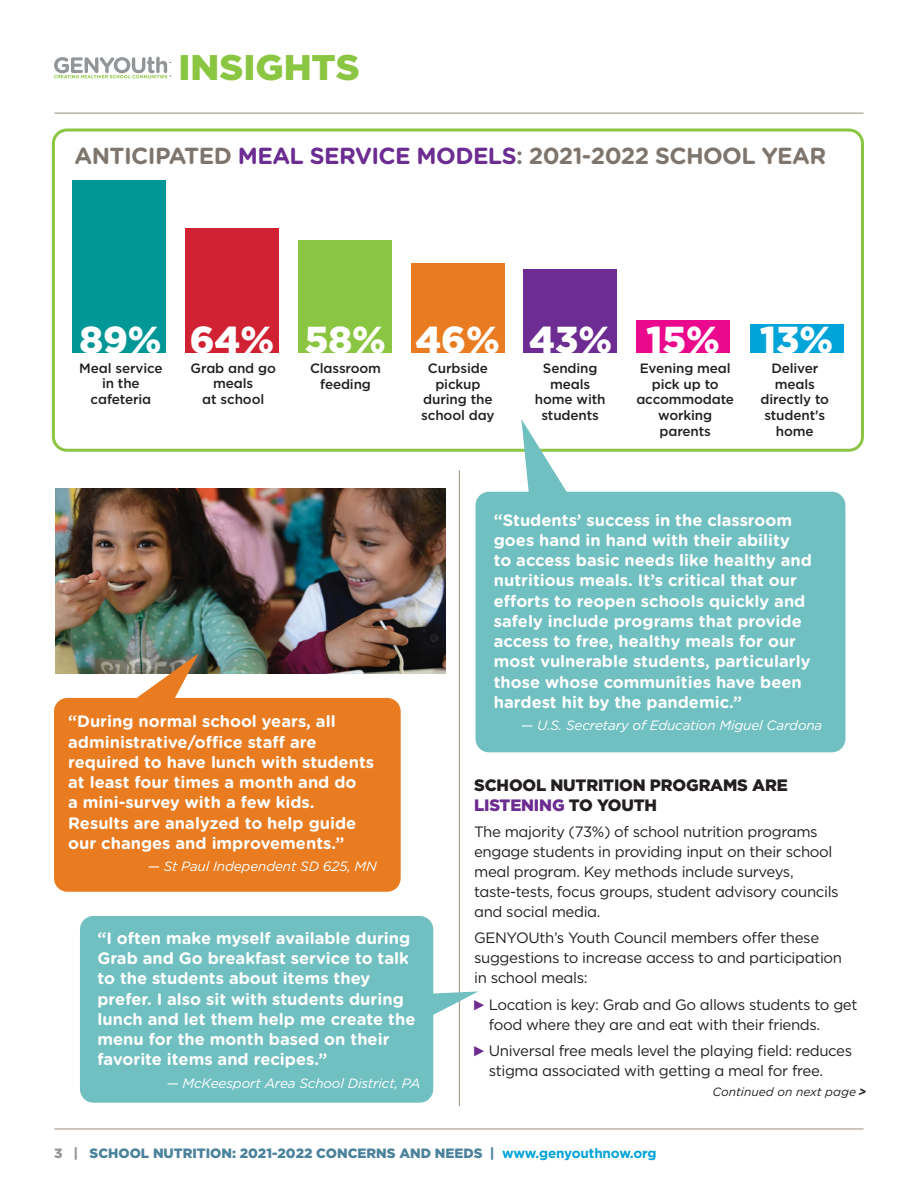
<style>
.page{position:relative;width:918px;height:1188px;background:#fff}
.page>*{position:absolute;margin:0;border:0;box-sizing:border-box;transform-origin:0 0}
.t1{font:900 37.5px "Gotham";color:#fff}
.t2{font:900 35.7px "Gotham";color:#8bc642}
.t3{font:700 23.25px "Gotham Rounded";letter-spacing:-.025em;color:#7e766e}
.t4{font:700 16.5px/20.2px "Gotham Rounded";color:#fff}
.t5{font:900 16.5px/20px "Gotham";letter-spacing:-.01em;color:#231f20}
.t6{font:15px/19.8px "Gotham";letter-spacing:-.025em;color:#231f20}
.t7{font:500 13.5px/15.8px "Gotham";letter-spacing:-.01em;color:#231f20;text-align:center}
.t8{font:italic 13.5px "Gotham";letter-spacing:-.01em;color:#fff}
.t9{font:900 13.5px "Gotham";color:#4b829b}
.t10{font:italic 12px "Gotham";color:#231f20}
.s1{color:#6c2c91}
.s2{font-weight:700}
.s3{color:#939598}
.s4{font-weight:700;color:#00a4d8}
</style>
<div class="page">
<hr style="left:55px;top:113px;width:808px;height:1px;background:#9a8e82">
<hr style="left:55px;top:1129px;width:808px;height:1px;background:#9a8e82">
<div style="left:52px;top:129px;width:812px;height:323px;border:3px solid #8bc642;border-radius:14px"></div>
<div style="left:73px;top:180px;width:93px;height:173px;background:#009796"></div>
<div style="left:185px;top:229px;width:94px;height:124px;background:#d12233"></div>
<div style="left:637px;top:321px;width:93px;height:32px;background:#ea098c"></div>
<div style="left:750px;top:324px;width:93px;height:29px;background:#00a4d8"></div>
<div style="left:298px;top:241px;width:93px;height:112px;background:#8bc642"></div>
<div style="left:411px;top:263px;width:93px;height:90px;background:#e97c21"></div>
<div style="left:524px;top:270px;width:93px;height:83px;background:#6c2c91"></div>
<svg style="left:54px;top:57px;width:117px;height:21px"></svg>
<hr style="left:459px;top:471px;width:1px;height:635px;background:#9a8e82">
<div style="left:476px;top:492px;width:369px;height:260px;background:#71c0c1;border-radius:14px"></div>
<div style="left:80px;top:916px;width:353px;height:187px;background:#71c0c1;border-radius:14px"></div>
<svg style="left:521px;top:419px;width:52px;height:73px"></svg>
<img style="left:55px;top:488px;width:391px;height:185px">
<div style="left:54px;top:698px;width:347px;height:194px;background:#e97c21;border-radius:14px"></div>
<svg style="left:137px;top:653px;width:62px;height:45px"></svg>
<svg style="left:433px;top:991px;width:45px;height:46px"></svg>
<h2 class="t2" style="left:179px;top:43px;width:183px">INSIGHTS</h2>
<h3 class="t3" style="left:75px;top:139px;width:753px">ANTICIPATED <span class="s1">MEAL SERVICE MODELS</span>: 2021-2022 SCHOOL YEAR</h3>
<h1 class="t1" style="left:80px;top:314px;width:755px">89% 64% 58% 46% 43% 15% 13%</h1>
<p class="t7" style="left:79px;top:360px;width:85px">Meal service in the cafeteria</p>
<p class="t7" style="left:191px;top:360px;width:87px">Grab and go meals<br>at school</p>
<p class="t7" style="left:310px;top:360px;width:73px">Classroom feeding</p>
<p class="t7" style="left:421px;top:360px;width:75px">Curbside pickup during the school day</p>
<p class="t7" style="left:535px;top:360px;width:72px">Sending meals home with students</p>
<p class="t7" style="left:636px;top:360px;width:99px">Evening meal pick up to accommodate working parents</p>
<p class="t7" style="left:761px;top:360px;width:70px">Deliver meals directly to student's home</p>
<p class="t4" style="left:68px;top:711px;width:307px">“During normal school years, all administrative/office staff are required to have lunch with students at least four times a month and do<br>a mini-survey with a few kids.<br>Results are analyzed to help guide our changes and improvements.”</p>
<p class="t8" style="left:148px;top:858px;width:231px">— St Paul Independent SD 625, MN</p>
<p class="t4" style="left:98px;top:927px;width:320px">“I often make myself available during Grab and Go breakfast service to talk to the students about items they prefer. I also sit with students during lunch and let them help me create the menu for the month based on their favorite items and recipes.”</p>
<p class="t8" style="left:167px;top:1074px;width:255px">— McKeesport Area School District, PA</p>
<p class="t4" style="left:494px;top:509px;width:320px">“Students’ success in the classroom goes hand in hand with their ability<br>to access basic needs like healthy and nutritious meals. It’s critical that our efforts to reopen schools quickly and safely include programs that provide access to free, healthy meals for our most vulnerable students, particularly those whose communities have been hardest hit by the pandemic.”</p>
<p class="t8" style="left:521px;top:717px;width:303px">— U.S. Secretary of Education Miguel Cardona</p>
<p class="t5" style="left:474px;top:775px;width:315px">SCHOOL NUTRITION PROGRAMS ARE<br><span class="s1">LISTENING</span> TO YOUTH</p>
<p class="t6" style="left:474px;top:822px;width:366px">The majority (73%) of school nutrition programs engage students in providing input on their school meal program. Key methods include surveys, taste-tests, focus groups, student advisory councils and social media.</p>
<p class="t6" style="left:474px;top:928px;width:370px">GENYOUth’s Youth Council members offer these suggestions to increase access to and participation in school meals:</p>
<p class="t6" style="left:489px;top:994px;width:370px">Location is key: Grab and Go allows students to get food where they are and eat with their friends.</p>
<p class="t6" style="left:489px;top:1041px;width:365px">Universal free meals level the playing field: reduces stigma associated with getting a meal for free.</p>
<p class="t10" style="left:712px;top:1084px;width:155px">Continued on next page <span class="s2">&gt;</span></p>
<p class="t9" style="left:54px;top:1144px;width:604px"><span class="s3">3 |</span> SCHOOL NUTRITION: 2021-2022 CONCERNS AND NEEDS | <span class="s4">www.genyouthnow.org</span></p>
</div>
